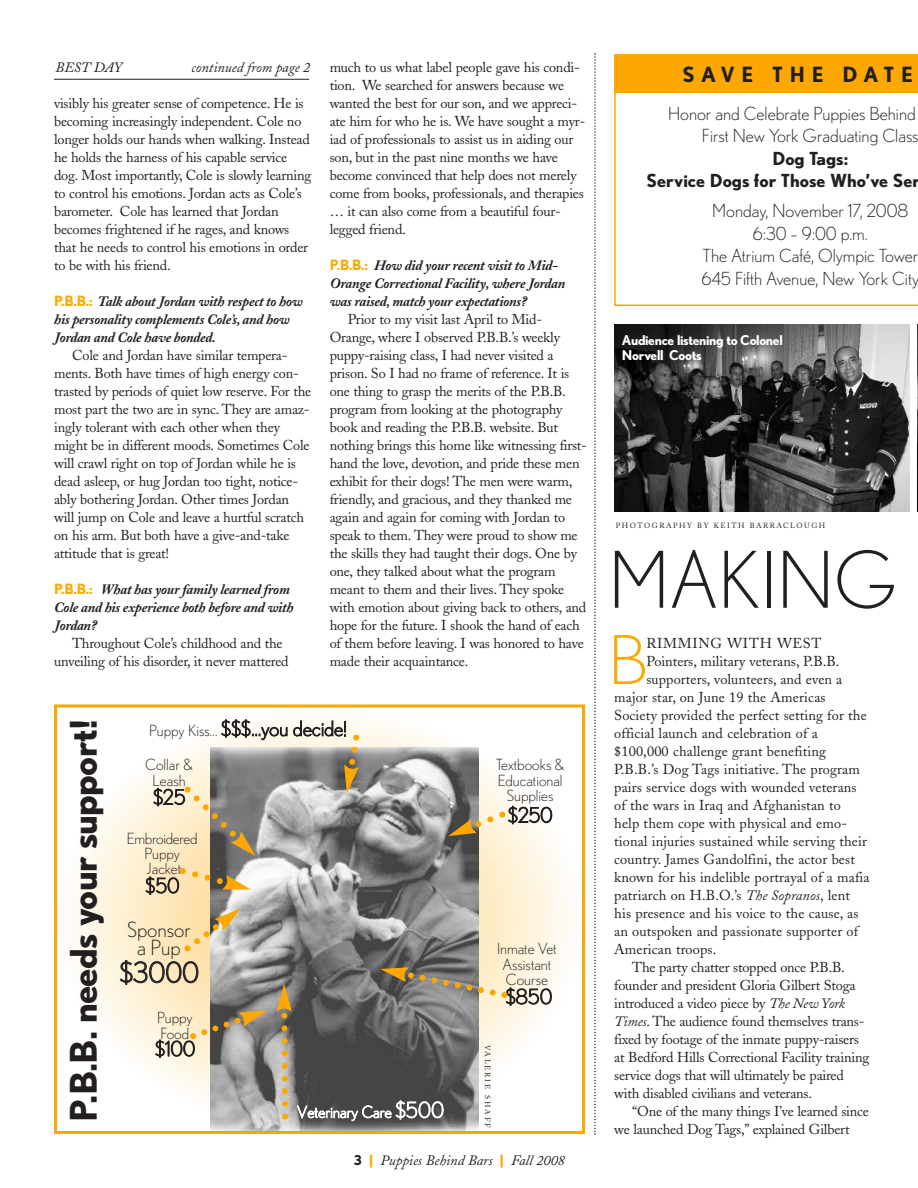
<style>
.page{position:relative;width:918px;height:1188px;background:#fff}
.page>*{position:absolute;margin:0;border:0;box-sizing:border-box;transform-origin:0 0}
.t1{font:300 78px "Nobel";color:#231f20}
.t2{font:300 67.05px "Nobel";color:#fda800}
.t3{font:700 36.75px "Nobel";letter-spacing:-.02em;color:#231f20}
.t4{font:300 27.9px "Nobel";color:#231f20}
.t5{font:700 21px "Nobel";letter-spacing:.315em;color:#231f20}
.t6{font:300 20.85px/18.1px "Nobel";color:#231f20;text-align:center}
.t7{font:300 20.55px "Nobel";color:#231f20}
.t8{font:300 18px/22.5px "Nobel";color:#231f20;text-align:right}
.t9{font:700 18px/22.5px "Nobel";color:#231f20}
.t10{font:300 16.05px "Nobel";color:#fff}
.t11{font:300 15.3px/15.3px "Nobel";color:#231f20;text-align:center}
.t12{font:300 15.3px/15.3px "Nobel";letter-spacing:-.02em;color:#231f20;text-align:center}
.t13{font:14.25px/18px "Adobe Caslon";letter-spacing:-.015em;color:#231f20}
.t14{font:14.25px "Adobe Caslon";letter-spacing:.01em;color:#231f20}
.t15{font:italic 700 14.25px/18px "Adobe Caslon";letter-spacing:-.015em;color:#231f20}
.t16{font:italic 14.25px "Adobe Caslon";color:#231f20}
.t17{font:14.25px "Adobe Caslon";letter-spacing:.005em;color:#231f20}
.t18{font:14.25px "Adobe Caslon";letter-spacing:.05em;color:#231f20}
.t19{font:700 13.5px/15px "Nobel";letter-spacing:-.025em;color:#fff}
.t20{font:7.5px "Adobe Caslon";letter-spacing:.2em;color:#231f20}
.t21{font:7.5px "Adobe Caslon";letter-spacing:.25em;color:#231f20}
.s1{font-family:"Nobel";font-style:normal;color:#fda800}
.s2{font-size:15.3px}
.s3{font-family:"Nobel";font-weight:700;font-style:normal;font-size:13.5px}
.s4{font-family:"Nobel";font-weight:700;font-style:normal;color:#fda800}
.s5{font-size:21.45px}
.s6{font-style:italic}
</style>
<div class="page">
<svg style="left:73px;top:720px;width:494px;height:410px"></svg>
<div style="left:54px;top:704px;width:531px;height:430px;border:3px solid #fda800"></div>
<img style="left:211px;top:748px;width:267px;height:383px">
<svg style="left:448px;top:809px;width:57px;height:28px;background:#bba882"></svg>
<svg style="left:183px;top:785px;width:73px;height:71px;background:#aca088"></svg>
<svg style="left:180px;top:865px;width:71px;height:27px;background:#c7b084"></svg>
<svg style="left:277px;top:984px;width:15px;height:135px;background:#b5a37f"></svg>
<svg style="left:190px;top:1009px;width:77px;height:33px;background:#a89a7c"></svg>
<svg style="left:380px;top:967px;width:131px;height:35px;background:#a29780"></svg>
<svg style="left:179px;top:908px;width:62px;height:49px;background:#e2cca3"></svg>
<img style="left:614px;top:324px;width:296px;height:187px">
<svg style="left:614px;top:93px;width:304px;height:213px"></svg>
<img style="left:917px;top:324px;width:1px;height:187px">
<svg style="left:594px;top:53px;width:2px;height:1082px"></svg>
<hr style="left:54px;top:79px;width:255px;height:1px;background:#231f20">
<div style="left:614px;top:54px;width:304px;height:39px;background:#fda800"></div>
<svg style="left:344px;top:721px;width:19px;height:72px"></svg>
<p class="t16" style="left:56px;top:62px;width:68px">BEST DAY</p>
<p class="t16" style="left:192px;top:62px;width:120px">continued from page 2</p>
<p class="t13" style="left:54px;top:96px;width:259px">visibly his greater sense of competence. He is becoming increasingly independent. Cole no longer holds our hands when walking. Instead he holds the harness of his capable service dog. Most importantly, Cole is slowly learning to control his emotions. Jordan acts as Cole’s barometer. Cole has learned that Jordan becomes frightened if he rages, and knows that he needs to control his emotions in order to be with his friend.</p>
<p class="t15" style="left:54px;top:294px;width:250px"><span class="s1">P.B.B.:</span> Talk about Jordan with respect to how his personality complements Cole’s, and how<br>Jordan and Cole have bonded.</p>
<p class="t13" style="left:54px;top:348px;width:259px;text-indent:18px">Cole and Jordan have similar tempera&shy;ments. Both have times of high energy con&shy;trasted by periods of quiet low reserve. For the most part the two are in sync. They are amaz&shy;ingly tolerant with each other when they might be in different moods. Sometimes Cole will crawl right on top of Jordan while he is dead asleep, or hug Jordan too tight, notice&shy;ably bothering Jordan. Other times Jordan will jump on Cole and leave a hurtful scratch on his arm. But both have a give-and-take attitude that is great!</p>
<p class="t15" style="left:54px;top:582px;width:241px"><span class="s1">P.B.B.:</span> What has yourfamily learned from<br>Cole and his experience both before and with<br>Jordan?</p>
<p class="t13" style="left:54px;top:636px;width:236px;text-indent:18px">Throughout Cole’s childhood and the unveiling of his disorder, it never mattered</p>
<p class="t13" style="left:330px;top:60px;width:257px">much to us what label people gave his condi&shy;tion. We searched for answers because we wanted the best for our son, and we appreci&shy;ate him for who he is. We have sought a myr&shy;iad of professionals to assist us in aiding our son, but in the past nine months we have become convinced that help does not merely come from books, professionals, and therapies … it can also come from a beautiful four&shy;legged friend.</p>
<p class="t15" style="left:330px;top:258px;width:237px"><span class="s1">P.B.B.:</span> How did your recent visit to Mid-<br>Orange Correctional Facility, where Jordan was raised, match your expectations?</p>
<p class="t13" style="left:330px;top:312px;width:259px;text-indent:18px">Prior to my visit last April to Mid-Orange, where I observed P.B.B.’s weekly puppy-raising class, I had never visited a prison. So I had no frame of reference. It is one thing to grasp the merits of the P.B.B. program from looking at the photography book and reading the P.B.B. website. But nothing brings this home like witnessing first&shy;hand the love, devotion, and pride these men exhibit for their dogs! The men were warm, friendly, and gracious, and they thanked me again and again for coming with Jordan to speak to them. They were proud to show me the skills they had taught their dogs. One by one, they talked about what the program meant to them and their lives. They spoke with emotion about giving back to others, and hope for the future. I shook the hand of each of them before leaving. I was honored to have made their acquaintance.</p>
<h3 class="t3" style="left:63px;top:1122px;width:404px;rotate:-90deg">P.B.B. needs your support!</h3>
<h3 class="t7" style="left:149px;top:717px;width:195px"><span class="s2">Puppy Kiss...</span> $$$...you decide</h3>
<p class="t11" style="left:145px;top:757px;width:49px">Collar &amp;<br>Leash</p>
<h3 class="t7" style="left:153px;top:785px;width:34px">$25</h3>
<p class="t12" style="left:127px;top:831px;width:72px">Embroidered<br>Puppy<br>Jacket</p>
<h3 class="t7" style="left:145px;top:874px;width:36px">$50</h3>
<h3 class="t6" style="left:127px;top:921px;width:65px">Sponsor a Pup</h3>
<h3 class="t4" style="left:120px;top:957px;width:81px">$3000</h3>
<p class="t11" style="left:496px;top:757px;width:70px">Textbooks &amp;<br>Educational<br>Supplies</p>
<h3 class="t7" style="left:508px;top:803px;width:46px">$250</h3>
<p class="t11" style="left:497px;top:941px;width:61px">Inmate Vet<br>Assistant<br>Course</p>
<h3 class="t7" style="left:506px;top:985px;width:48px">$850</h3>
<p class="t11" style="left:157px;top:1009px;width:37px;line-height:16.6px;text-align:left">Puppy<br>Food</p>
<h3 class="t7" style="left:155px;top:1037px;width:42px">$100</h3>
<p class="t21" style="left:490px;top:1045px;width:84px;rotate:90deg">VALERIE SHAFF</p>
<p class="t16" style="left:354px;top:1155px;width:213px"><span class="s3">3</span> <span class="s4">|</span> Puppies Behind Bars <span class="s4">|</span> Fall 2008</p>
<p class="t10" style="left:297px;top:1103px;width:149px">Veterinary Care <span class="s5">$500</span></p>
<h3 class="t5" style="left:682px;top:63px;width:232px">SAVE THE DATE</h3>
<p class="t8" style="left:668px;top:102px;width:252px">Honor and Celebrate Puppies Behind<br>First New York Graduating Class</p>
<p class="t9" style="left:647px;top:147px;width:275px;text-indent:126px">Dog Tags:<br>Service Dogs for Those Who’ve Ser</p>
<p class="t8" style="left:701px;top:200px;width:219px;text-align:center">Monday, November 17, 2008<br>6:30 – 9:00 p.m.<br>The Atrium Café, Olympic Tower<br>645 Fifth Avenue, New York City</p>
<p class="t19" style="left:622px;top:333px;width:162px">Audience listening to Colonel<br>Norvell Coots</p>
<p class="t20" style="left:616px;top:522px;width:211px">PHOTOGRAPHY BY KEITH BARRACLOUGH</p>
<h1 class="t1" style="left:609px;top:535px;width:290px">MAKING</h1>
<h2 class="t2" style="left:609px;top:622px;width:41px">B</h2>
<p class="t18" style="left:646px;top:638px;width:177px">RIMMING WITH WEST</p>
<p class="t13" style="left:647px;top:654px;width:194px">Pointers, military veterans, P.B.B.</p>
<p class="t17" style="left:646px;top:674px;width:197px">supporters, volunteers, and even a</p>
<p class="t14" style="left:614px;top:692px;width:213px">major star, on June 19 the Americas</p>
<p class="t14" style="left:614px;top:710px;width:254px">Society provided the perfect setting for the</p>
<p class="t14" style="left:614px;top:728px;width:205px">official launch and celebration of a</p>
<p class="t14" style="left:614px;top:746px;width:213px">$100,000 challenge grant benefiting</p>
<p class="t14" style="left:614px;top:764px;width:247px">P.B.B.’s Dog Tags initiative. The program</p>
<p class="t14" style="left:614px;top:782px;width:244px">pairs service dogs with wounded veterans</p>
<p class="t14" style="left:614px;top:800px;width:228px">of the wars in Iraq and Afghanistan to</p>
<p class="t14" style="left:614px;top:818px;width:234px">help them cope with physical and emo-</p>
<p class="t14" style="left:614px;top:836px;width:254px">tional injuries sustained while serving their</p>
<p class="t14" style="left:614px;top:854px;width:242px">country. James Gandolfini, the actor best</p>
<p class="t14" style="left:614px;top:872px;width:257px">known for his indelible portrayal of a mafia</p>
<p class="t14" style="left:614px;top:890px;width:237px">patriarch on H.B.O.’s <span class="s6">The Sopranos</span>, lent</p>
<p class="t14" style="left:614px;top:908px;width:246px">his presence and his voice to the cause, as</p>
<p class="t14" style="left:614px;top:926px;width:245px">an outspoken and passionate supporter of</p>
<p class="t14" style="left:614px;top:944px;width:104px">American troops.</p>
<p class="t13" style="left:632px;top:960px;width:214px">The party chatter stopped once P.B.B.</p>
<p class="t13" style="left:614px;top:978px;width:243px">founder and president Gloria Gilbert Stoga</p>
<p class="t13" style="left:614px;top:996px;width:232px">introduced a video piece by <span class="s6">The New York</span></p>
<p class="t13" style="left:614px;top:1014px;width:252px"><span class="s6">Times</span>. The audience found themselves trans-</p>
<p class="t13" style="left:614px;top:1032px;width:246px">fixed by footage of the inmate puppy-raisers</p>
<p class="t13" style="left:614px;top:1050px;width:257px">at Bedford Hills Correctional Facility training</p>
<p class="t13" style="left:614px;top:1068px;width:231px">service dogs that will ultimately be paired</p>
<p class="t13" style="left:614px;top:1086px;width:199px">with disabled civilians and veterans.</p>
<p class="t13" style="left:632px;top:1104px;width:238px">“One of the many things I’ve learned since</p>
<p class="t13" style="left:614px;top:1122px;width:237px">we launched Dog Tags,” explained Gilbert</p>
</div>
